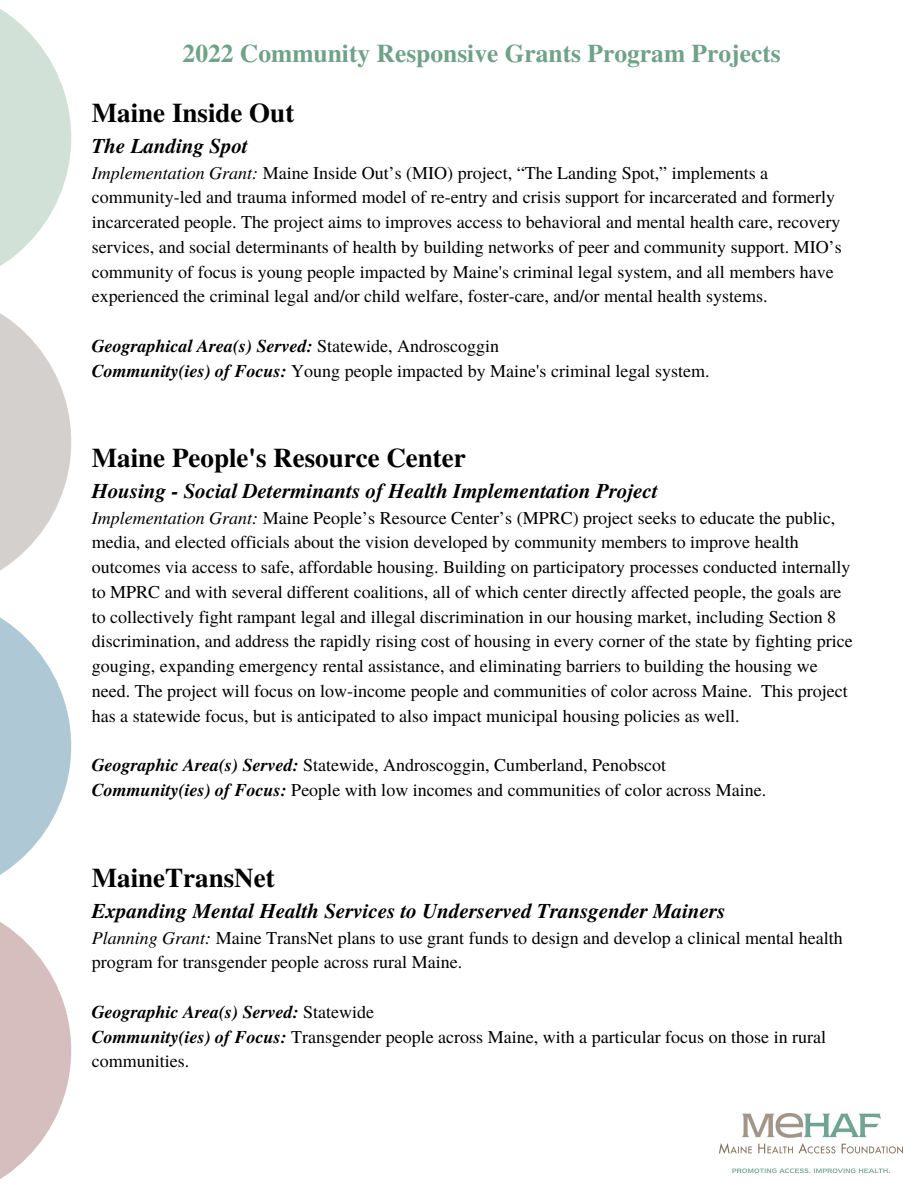
<style>
.page{position:relative;width:918px;height:1188px;background:#fff}
.page>*{position:absolute;margin:0;border:0;box-sizing:border-box;transform-origin:0 0}
.t1{font:700 27px "Te X Gyre Termes";color:#000}
.t2{font:700 25.5px "Te X Gyre Termes";color:#6fa287}
.t3{font:italic 700 21px "Te X Gyre Termes";color:#000}
.t4{font:18px/24.8px "Te X Gyre Termes";color:#000}
.t5{font:italic 700 18px "Te X Gyre Termes";color:#000}
.s1{font-style:italic}
.s2{font-weight:400;font-style:normal}
.s3{font-weight:700;font-style:italic}
</style>
<div class="page">
<svg style="left:0;top:9px;width:71px;height:257px;fill:#d1e1d8"></svg>
<svg style="left:0;top:313px;width:71px;height:258px;fill:#d4d0ce"></svg>
<svg style="left:0;top:617px;width:71px;height:258px;fill:#aec9d5"></svg>
<svg style="left:0;top:922px;width:71px;height:257px;fill:#d6bdbe"></svg>
<img style="left:719px;top:1114px;width:184px;height:58px">
<p class="t2" style="left:183px;top:33px;width:600px">2022 Community Responsive Grants Program Projects</p>
<p class="t1" style="left:92px;top:92px;width:204px">Maine Inside Out</p>
<p class="t3" style="left:92px;top:130px;width:158px">The Landing Spot</p>
<p class="t4" style="left:92px;top:159px;width:751px"><span class="s1">Implementation Grant:</span> Maine Inside Out’s (MIO) project, “The Landing Spot,” implements a community-led and trauma informed model of re-entry and crisis support for incarcerated and formerly incarcerated people. The project aims to improves access to behavioral and mental health care, recovery services, and social determinants of health by building networks of peer and community support. MIO’s community of focus is young people impacted by Maine's criminal legal system, and all members have experienced the criminal legal and/or child welfare, foster-care, and/or mental health systems.</p>
<p class="t5" style="left:92px;top:332px;width:409px">Geographical Area(s) Served: <span class="s2">Statewide, Androscoggin</span></p>
<p class="t4" style="left:92px;top:357px;width:619px"><span class="s3">Community(ies) of Focus:</span> Young people impacted by Maine's criminal legal system.</p>
<p class="t1" style="left:92px;top:437px;width:376px">Maine People's Resource Center</p>
<p class="t3" style="left:92px;top:475px;width:568px">Housing - Social Determinants of Health Implementation Project</p>
<p class="t4" style="left:92px;top:504px;width:762px"><span class="s1">Implementation Grant:</span> Maine People’s Resource Center’s (MPRC) project seeks to educate the public, media, and elected officials about the vision developed by community members to improve health outcomes via access to safe, affordable housing. Building on participatory processes conducted internally to MPRC and with several different coalitions, all of which center directly affected people, the goals are to collectively fight rampant legal and illegal discrimination in our housing market, including Section 8 discrimination, and address the rapidly rising cost of housing in every corner of the state by fighting price gouging, expanding emergency rental assistance, and eliminating barriers to building the housing we need. The project will focus on low-income people and communities of color across Maine. This project has a statewide focus, but is anticipated to also impact municipal housing policies as well.</p>
<p class="t4" style="left:92px;top:752px;width:576px"><span class="s3">Geographic Area(s) Served:</span> Statewide, Androscoggin, Cumberland, Penobscot</p>
<p class="t4" style="left:92px;top:776px;width:676px"><span class="s3">Community(ies) of Focus:</span> People with low incomes and communities of color across Maine.</p>
<p class="t1" style="left:92px;top:857px;width:184px">MaineTransNet</p>
<p class="t3" style="left:92px;top:895px;width:635px">Expanding Mental Health Services to Underserved Transgender Mainers</p>
<p class="t4" style="left:92px;top:924px;width:752px"><span class="s1">Planning Grant:</span> Maine TransNet plans to use grant funds to design and develop a clinical mental health program for transgender people across rural Maine.</p>
<p class="t5" style="left:92px;top:998px;width:284px">Geographic Area(s) Served: <span class="s2">Statewide</span></p>
<p class="t4" style="left:92px;top:1023px;width:736px"><span class="s3">Community(ies) of Focus:</span> Transgender people across Maine, with a particular focus on those in rural communities.</p>
</div>
